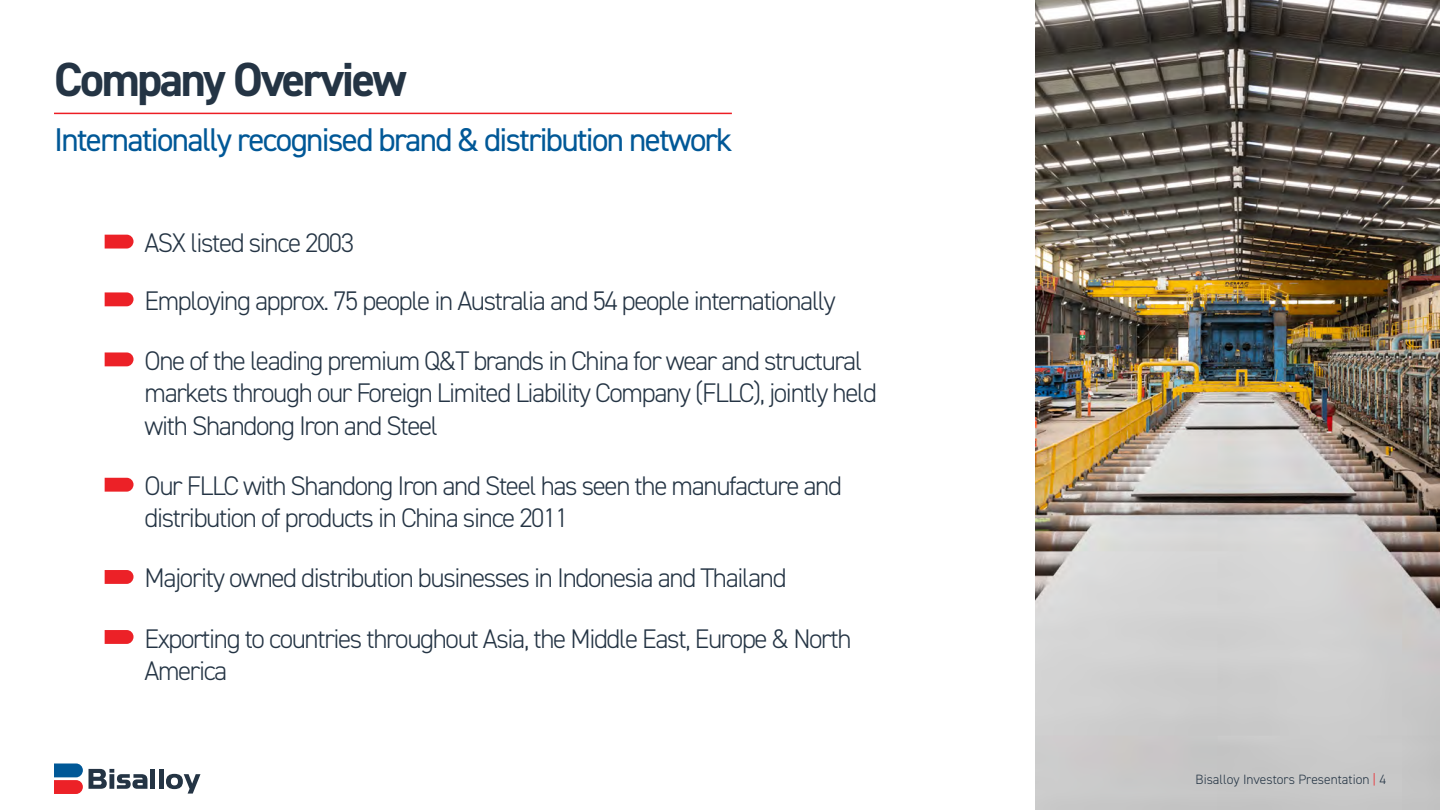
<style>
.page{position:relative;width:1440px;height:810px;background:#fff}
.page>*{position:absolute;margin:0;border:0;box-sizing:border-box;transform-origin:0 0}
.t1{font:700 48px "DIN2014";letter-spacing:-.05em;color:#243444}
.t2{font:33px "DIN2014";letter-spacing:-.05em;color:#005897}
.t3{font:300 27px/32.4px "DIN2014";letter-spacing:-.05em;color:#243444}
.t4{font:300 13.5px "DIN2014";color:#243444}
.s1{color:#ed1d24}
</style>
<div class="page">
<img style="left:1035px;top:0;width:405px;height:810px">
<hr style="left:151px;top:769px;width:4px;height:20px;background:#243444">
<hr style="left:159px;top:769px;width:4px;height:20px;background:#243444">
<svg style="left:166px;top:774px;width:34px;height:20px"></svg>
<svg style="left:54px;top:764px;width:93px;height:30px"></svg>
<svg style="left:105px;top:235px;width:28px;height:14px"></svg>
<svg style="left:105px;top:292px;width:28px;height:14px"></svg>
<svg style="left:105px;top:352px;width:28px;height:14px"></svg>
<svg style="left:105px;top:478px;width:28px;height:14px"></svg>
<svg style="left:105px;top:570px;width:28px;height:14px"></svg>
<svg style="left:105px;top:630px;width:28px;height:14px"></svg>
<hr style="left:54px;top:113px;width:678px;height:1px;background:#ed1d24">
<h1 class="t1" style="left:54px;top:47px;width:354px">Company Overview</h1>
<p class="t2" style="left:54px;top:119px;width:680px">Internationally recognised brand &amp; distribution network</p>
<p class="t3" style="left:144px;top:214px;width:693px;line-height:57.8px">ASX listed since 2003<br>Employing approx. 75 people in Australia and 54 people internationally</p>
<p class="t3" style="left:144px;top:345px;width:734px">One of the leading premium Q&amp;T brands in China for wear and structural markets through our Foreign Limited Liability Company (FLLC), jointly held with Shandong Iron and Steel</p>
<p class="t3" style="left:144px;top:469px;width:699px">Our FLLC with Shandong Iron and Steel has seen the manufacture and distribution of products in China since 2011</p>
<p class="t3" style="left:144px;top:562px;width:644px">Majority owned distribution businesses in Indonesia and Thailand</p>
<p class="t3" style="left:144px;top:622px;width:708px">Exporting to countries throughout Asia, the Middle East, Europe &amp; North<br>America</p>
<p class="t4" style="left:1195px;top:771px;width:192px">Bisalloy Investors Presentation <span class="s1">|</span> 4</p>
</div>
